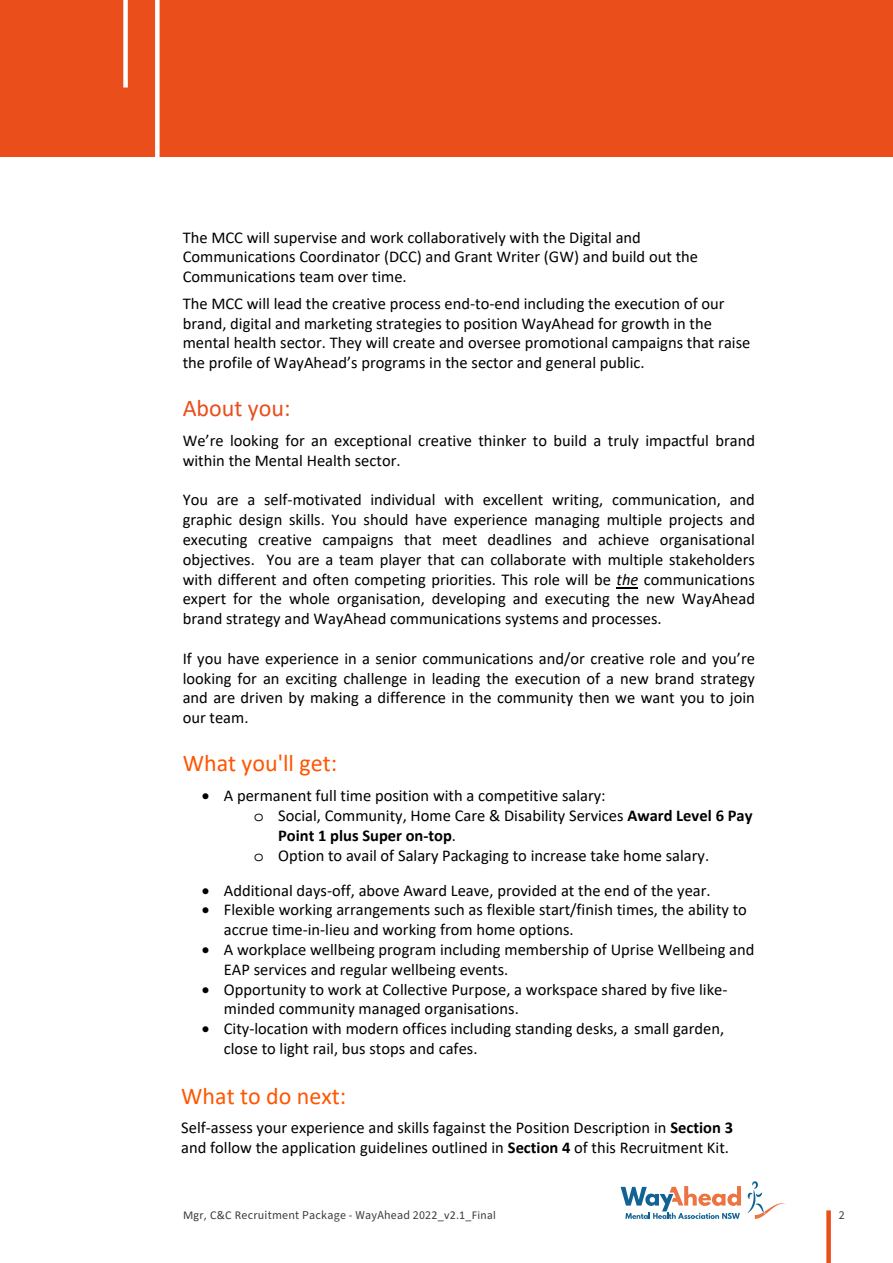
<style>
.page{position:relative;width:893px;height:1263px;background:#fff}
.page>*{position:absolute;margin:0;border:0;box-sizing:border-box;transform-origin:0 0}
.t1{font:24px "Calibri";color:#f50}
.t2{font:24px "Calibri";color:#e94e1b}
.t3{font:16.5px/19.8px "Calibri";color:#000}
.t4{font:700 16.5px "Calibri";color:#000}
.t5{font:12px "Source Sans Pro";letter-spacing:.02em;color:#3c3c3b}
.s1{font-style:italic}
.s2{font-family:"Courier Std"}
.s3{font-weight:700}
.s4{font-weight:400}
.s5{font-family:"Calibri"}
</style>
<div class="page">
<div style="left:0;top:0;width:893px;height:157px;background:#e94e1b"></div>
<div style="left:155px;top:0;width:5px;height:342px;background:#fff"></div>
<svg style="left:747px;top:1181px;width:39px;height:38px"></svg>
<svg style="left:621px;top:1186px;width:120px;height:33px"></svg>
<div style="left:123px;top:0;width:5px;height:88px;background:#fff"></div>
<div style="left:826px;top:1210px;width:5px;height:53px;background:#e94e1b"></div>
<svg style="left:617px;top:587px;width:21px;height:1px"></svg>
<p class="t3" style="left:183px;top:227px;width:517px">The MCC will supervise and work collaboratively with the Digital and<br>Communications Coordinator (DCC) and Grant Writer (GW) and build out the<br>Communications team over time.</p>
<p class="t3" style="left:183px;top:293px;width:569px">The MCC will lead the creative process end-to-end including the execution of our brand, digital and marketing strategies to position WayAhead for growth in the mental health sector. They will create and oversee promotional campaigns that raise the profile of WayAhead’s programs in the sector and general public.</p>
<h1 class="t2" style="left:183px;top:391px;width:109px">About you:</h1>
<p class="t3" style="left:183px;top:430px;width:574px">We’re looking for an exceptional creative thinker to build a truly impactful brand within the Mental Health sector.</p>
<p class="t3" style="left:183px;top:489px;width:574px;text-align:justify">You are a self-motivated individual with excellent writing, communication, and graphic design skills. You should have experience managing multiple projects and executing creative campaigns that meet deadlines and achieve organisational objectives. You are a team player that can collaborate with multiple stakeholders with different and often competing priorities. This role will be <span class="s1">the</span> communications expert for the whole organisation, developing and executing the new WayAhead brand strategy and WayAhead communications systems and processes.</p>
<p class="t3" style="left:183px;top:648px;width:574px;text-align:justify">If you have experience in a senior communications and/or creative role and you’re looking for an exciting challenge in leading the execution of a new brand strategy and are driven by making a difference in the community then we want you to join our team.</p>
<h1 class="t1" style="left:183px;top:746px;width:156px">What you'll get:</h1>
<p class="t3" style="left:202px;top:785px;width:405px">• A permanent full time position with a competitive salary:</p>
<p class="t3" style="left:254px;top:805px;width:500px"><span class="s2">o</span> Social, Community, Home Care &amp; Disability Services <span class="s3">Award Level 6 Pay</span></p>
<p class="t4" style="left:278px;top:824px;width:179px">Point 1 plus Super on-top<span class="s4">.</span></p>
<p class="t3" style="left:254px;top:845px;width:457px"><span class="s2">o</span> Option to avail of Salary Packaging to increase take home salary.</p>
<p class="t3" style="left:202px;top:880px;width:510px">• Additional days-off, above Award Leave, provided at the end of the year.</p>
<p class="t3" style="left:224px;top:899px;width:525px;text-indent:-22px">• Flexible working arrangements such as flexible start/finish times, the ability to accrue time-in-lieu and working from home options.</p>
<p class="t3" style="left:224px;top:939px;width:532px;text-indent:-22px">• A workplace wellbeing program including membership of Uprise Wellbeing and<br>EAP services and regular wellbeing events.</p>
<p class="t3" style="left:224px;top:979px;width:505px;text-indent:-22px">• Opportunity to work at Collective Purpose, a workspace shared by five like&shy;minded community managed organisations.</p>
<p class="t3" style="left:224px;top:1018px;width:502px;text-indent:-22px">• City-location with modern offices including standing desks, a small garden, close to light rail, bus stops and cafes.</p>
<h1 class="t1" style="left:181px;top:1079px;width:167px">What to do next:</h1>
<p class="t3" style="left:181px;top:1118px;width:553px">Self-assess your experience and skills fagainst the Position Description in <span class="s3">Section 3 </span>and follow the application guidelines outlined in <span class="s3">Section 4</span> of this Recruitment Kit.</p>
<p class="t5" style="left:183px;top:1207px;width:314px"><span class="s5">Mgr, C&amp;C R</span>ecruitment Package - WayAhead 202<span class="s5">2_v2.1_Final</span></p>
<p class="t5" style="left:839px;top:1207px;width:7px">2</p>
</div>
